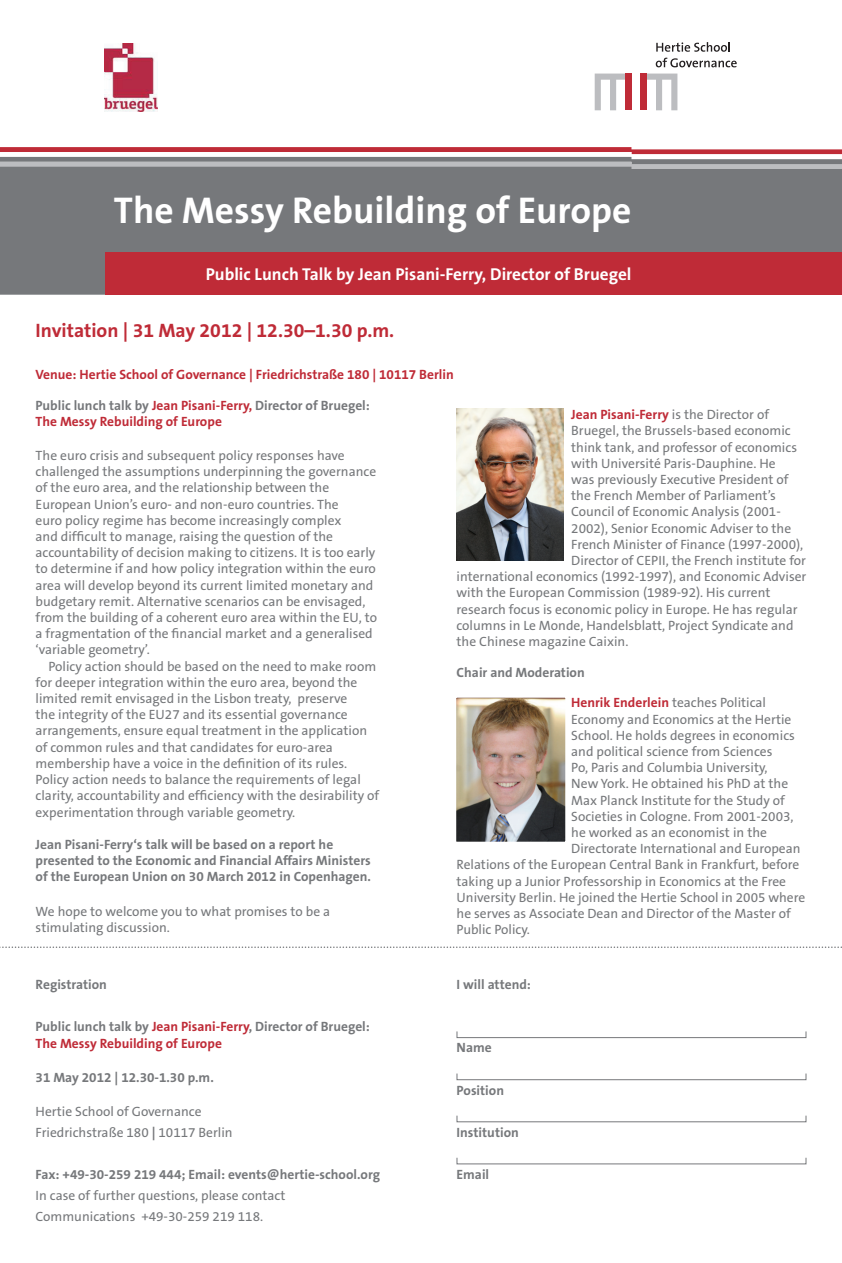
<style>
.page{position:relative;width:842px;height:1263px;background:#fff}
.page>*{position:absolute;margin:0;border:0;box-sizing:border-box;transform-origin:0 0}
.t1{font:700 37.5px "The Sans B7";color:#fff}
.t2{font:700 19.5px "The Sans B7";color:#bf2b37}
.t3{font:700 17.25px "The Sans B7";color:#fff}
.t4{font:13.5px/16.2px "The Sans B5 Plain";color:#76787b}
.t5{font:700 13.5px/16.2px "The Sans B7";color:#76787b}
.t6{font:700 13.5px/16.2px "The Sans B7";color:#bf2b37}
.s1{color:#76787b}
.s2{font-family:"The Sans B7";font-weight:700}
.s3{font-family:"The Sans B5 Plain";font-weight:400;color:#76787b}
.s4{font-style:inherit}
.s5{font-family:"The Sans B7";font-weight:700;color:#bf2b37}
</style>
<div class="page">
<svg style="left:0;top:946px;width:842px;height:2px"></svg>
<div style="left:457px;top:1031px;width:349px;height:7px;border:1px solid #76787b"></div>
<div style="left:457px;top:1073px;width:349px;height:7px;border:1px solid #76787b"></div>
<div style="left:457px;top:1115px;width:349px;height:7px;border:1px solid #76787b"></div>
<div style="left:457px;top:1157px;width:349px;height:7px;border:1px solid #76787b"></div>
<div style="left:0;top:169px;width:842px;height:126px;background:#76787b"></div>
<svg style="left:0;top:147px;width:842px;height:22px"></svg>
<svg style="left:656px;top:58px;width:81px;height:9px"></svg>
<svg style="left:656px;top:42px;width:74px;height:10px"></svg>
<svg style="left:647px;top:74px;width:30px;height:36px"></svg>
<div style="left:641px;top:74px;width:6px;height:36px;background:#bf2b37"></div>
<svg style="left:595px;top:74px;width:30px;height:36px"></svg>
<div style="left:625px;top:74px;width:6px;height:36px;background:#bf2b37"></div>
<div style="left:105px;top:253px;width:737px;height:42px;background:#bf2b37"></div>
<img style="left:457px;top:699px;width:107px;height:142px">
<div style="left:444px;top:686px;width:133px;height:168px;border:12px solid #fff"></div>
<img style="left:457px;top:409px;width:107px;height:151px">
<img style="left:105px;top:43px;width:53px;height:68px">
<h1 class="t1" style="left:114px;top:191px;width:519px">The Messy Rebuilding of Europe</h1>
<p class="t3" style="left:206px;top:265px;width:427px">Public Lunch Talk by Jean Pisani-Ferry, Director of Bruegel</p>
<h2 class="t2" style="left:36px;top:320px;width:360px">Invitation | 31 May 2012 | 12.30–1.30 p.m.</h2>
<p class="t6" style="left:36px;top:367px;width:420px">Venue: Hertie School of Governance | Friedrichstraße 180 | 10117 Berlin</p>
<p class="t6" style="left:36px;top:397px;width:336px"><span class="s1">Public lunch talk by</span> Jean Pisani-Ferry, <span class="s1">Director of Bruegel:<br></span>The Messy Rebuilding of Europe</p>
<p class="t4" style="left:36px;top:448px;width:343px">The euro crisis and subsequent policy responses have challenged the assumptions underpinning the governance of the euro area, and the relationship between the European Union’s euro- and non-euro countries. The<br>euro policy regime has become increasingly complex<br>and difficult to manage, raising the question of the accountability of decision making to citizens. It is too early to determine if and how policy integration within the euro area will develop beyond its current limited monetary and budgetary remit. Alternative scenarios can be envisaged, from the building of a coherent euro area within the EU, to a fragmentation of the financial market and a generalised ‘variable geometry’.</p>
<p class="t4" style="left:36px;top:658px;width:345px;text-indent:13px">Policy action should be based on the need to make room for deeper integration within the euro area, beyond the limited remit envisaged in the Lisbon treaty, preserve<br>the integrity of the EU27 and its essential governance arrangements, ensure equal treatment in the application of common rules and that candidates for euro-area membership have a voice in the definition of its rules.<br>Policy action needs to balance the requirements of legal clarity, accountability and efficiency with the desirability of experimentation through variable geometry.</p>
<p class="t5" style="left:36px;top:837px;width:337px">Jean Pisani-Ferry‘s talk will be based on a report he presented to the Economic and Financial Affairs Ministers of the European Union on 30 March 2012 in Copenhagen.</p>
<p class="t4" style="left:36px;top:903px;width:296px">We hope to welcome you to what promises to be a stimulating discussion.</p>
<p class="t5" style="left:36px;top:977px;width:73px">Registration</p>
<p class="t6" style="left:36px;top:1019px;width:336px"><span class="s1">Public lunch talk by</span> Jean Pisani-Ferry<span class="s1">, Director of Bruegel:<br></span>The Messy Rebuilding of Europe</p>
<p class="t5" style="left:36px;top:1069px;width:180px">31 May 2012 | 12.30-1.30 p.m.</p>
<p class="t4" style="left:36px;top:1101px;width:199px;line-height:21px">Hertie School of Governance<br>Friedrichstraße 180 <span class="s2">|</span> 10117 Berlin</p>
<p class="t5" style="left:36px;top:1166px;width:346px">Fax: +49-30-259 219 444; Email: events@hertie-school.org</p>
<p class="t4" style="left:36px;top:1185px;width:251px;line-height:21px">In case of further questions, please contact<br>Communications +49-30-259 219 118.</p>
<p class="t6" style="left:571px;top:407px;width:199px">Jean Pisani-Ferry <span class="s3">is the Director of</span></p>
<p class="t4" style="left:571px;top:423px;width:221px"><span class="s4">B</span>ruegel<span class="s4">,</span> the Brussels-based economic</p>
<p class="t4" style="left:571px;top:439px;width:227px">think tank, and professor of economics</p>
<p class="t4" style="left:571px;top:455px;width:206px">with Université Paris-Dauphine. He</p>
<p class="t4" style="left:571px;top:472px;width:219px">was previously Executive President of</p>
<p class="t4" style="left:571px;top:488px;width:206px">the French Member of Parliament’s</p>
<p class="t4" style="left:571px;top:504px;width:211px">Council of Economic Analysis (2001-</p>
<p class="t4" style="left:571px;top:520px;width:221px">2002), Senior Economic Adviser to the</p>
<p class="t4" style="left:571px;top:536px;width:234px">French Minister of Finance (1997-2000),</p>
<p class="t4" style="left:571px;top:553px;width:236px">Director of CEPII, the French institute for</p>
<p class="t4" style="left:457px;top:569px;width:351px">international economics (1992-1997), and Economic Adviser</p>
<p class="t4" style="left:457px;top:585px;width:315px">with the European Commission (1989-92). His current</p>
<p class="t4" style="left:457px;top:601px;width:342px">research focus is economic policy in Europe. He has regular</p>
<p class="t4" style="left:457px;top:617px;width:338px">columns in Le Monde, Handelsblatt, Project Syndicate and</p>
<p class="t4" style="left:457px;top:634px;width:173px">the Chinese magazine Caixin.</p>
<p class="t5" style="left:457px;top:665px;width:130px">Chair and Moderation</p>
<p class="t4" style="left:571px;top:695px;width:196px"><span class="s5">Henrik Enderlein</span> teaches Political</p>
<p class="t4" style="left:571px;top:711px;width:222px">Economy and Economics at the Hertie</p>
<p class="t4" style="left:571px;top:727px;width:225px">School. He holds degrees in economics</p>
<p class="t4" style="left:571px;top:744px;width:203px">and political science from Sciences</p>
<p class="t4" style="left:571px;top:760px;width:198px">Po, Paris and Columbia University,</p>
<p class="t4" style="left:571px;top:776px;width:218px">New York. He obtained his PhD at the</p>
<p class="t4" style="left:571px;top:792px;width:215px">Max Planck Institute for the Study of</p>
<p class="t4" style="left:571px;top:808px;width:224px">Societies in Cologne. From 2001-2003,</p>
<p class="t4" style="left:571px;top:825px;width:197px">he worked as an economist in the</p>
<p class="t4" style="left:571px;top:841px;width:231px">Directorate International and European</p>
<p class="t4" style="left:457px;top:857px;width:344px">Relations of the European Central Bank in Frankfurt, before</p>
<p class="t4" style="left:457px;top:873px;width:331px">taking up a Junior Professorship in Economics at the Free</p>
<p class="t4" style="left:457px;top:889px;width:350px">University Berlin. He joined the Hertie School in 2005 where</p>
<p class="t4" style="left:457px;top:906px;width:336px">he serves as Associate Dean and Director of the Master of</p>
<p class="t4" style="left:457px;top:922px;width:75px">Public Policy.</p>
<p class="t5" style="left:457px;top:977px;width:76px">I will attend:</p>
<p class="t5" style="left:457px;top:1040px;width:37px">Name</p>
<p class="t5" style="left:457px;top:1082px;width:49px">Position</p>
<p class="t5" style="left:457px;top:1124px;width:64px">Institution</p>
<p class="t5" style="left:457px;top:1166px;width:34px">Email</p>
</div>
